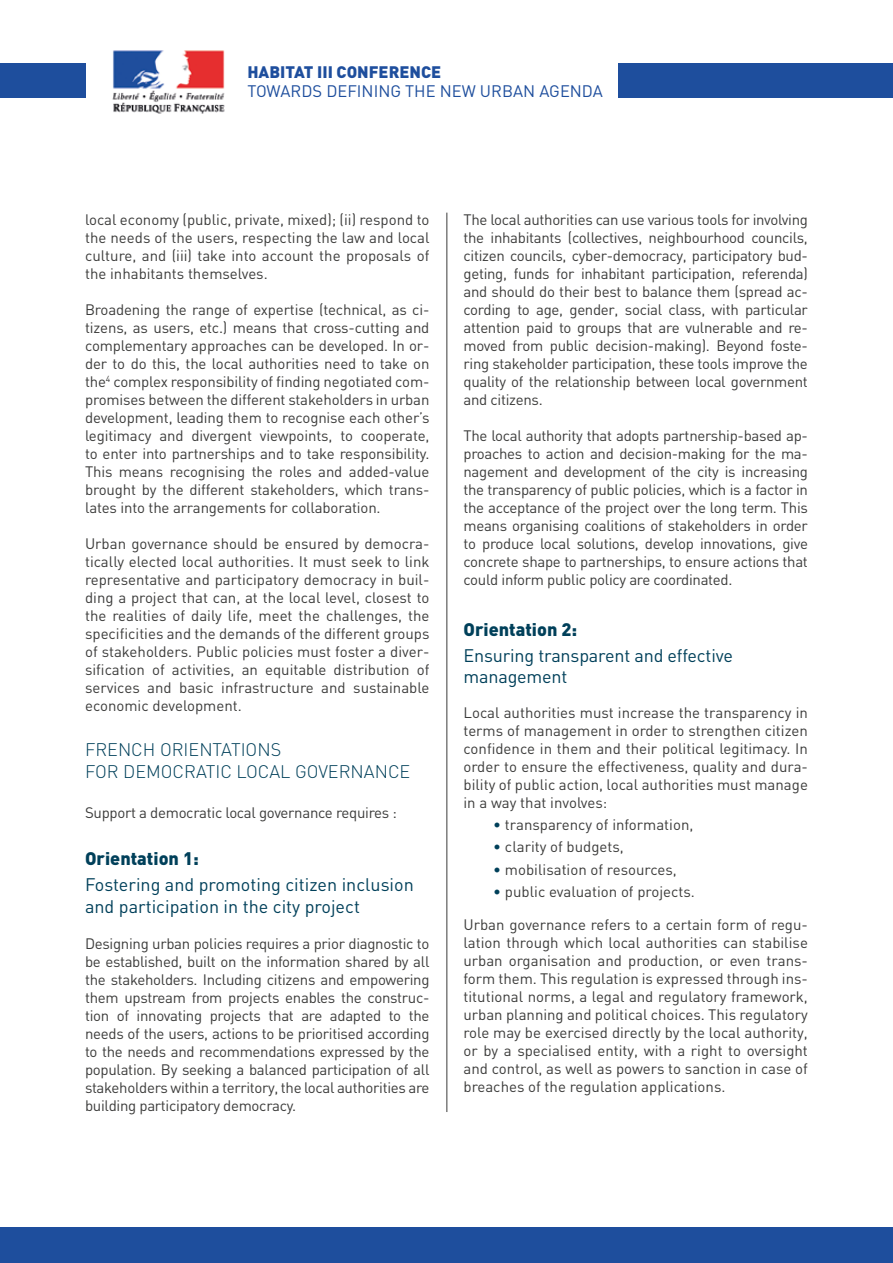
<style>
.page{position:relative;width:893px;height:1263px;background:#fff}
.page>*{position:absolute;margin:0;border:0;box-sizing:border-box;transform-origin:0 0}
.t1{font:18px/21.6px "DIN";color:#00405a}
.t2{font:300 18px/21.6px "DIN";color:#00405a}
.t3{font:900 18px "DIN";color:#00405a}
.t4{font:16.5px "DIN";color:#1e4e9d}
.t5{font:900 16.5px "DIN";color:#1e4e9d}
.t6{font:15px/18px "DIN";letter-spacing:-.01em;color:#3c3c3b;text-align:justify}
.s1{color:#00405a}
</style>
<div class="page">
<hr style="left:446px;top:213px;width:1px;height:899px;background:#3c3c3b">
<div style="left:0;top:1227px;width:893px;height:36px;background:#1e4e9d"></div>
<img style="left:112px;top:50px;width:113px;height:64px">
<div style="left:0;top:64px;width:86px;height:34px;background:#1e4e9d"></div>
<div style="left:618px;top:64px;width:275px;height:34px;background:#1e4e9d"></div>
<p class="t5" style="left:247px;top:61px;width:195px">HABITAT III CONFERENCE</p>
<p class="t4" style="left:247px;top:81px;width:357px">TOWARDS DEFINING THE NEW URBAN AGENDA</p>
<p class="t6" style="left:85px;top:210px;width:346px">local economy (public, private, mixed); (ii) respond to the needs of the users, respecting the law and local culture, and (iii) take into account the proposals of the inhabitants themselves.</p>
<p class="t6" style="left:85px;top:300px;width:346px">Broadening the range of expertise (technical, as ci&shy;tizens, as users, etc.) means that cross-cutting and complementary approaches can be developed. In or&shy;der to do this, the local authorities need to take on the<sup>4</sup> complex responsibility of finding negotiated com&shy;promises between the different stakeholders in urban development, leading them to recognise each other’s legitimacy and divergent viewpoints, to cooperate, to enter into partnerships and to take responsibility.<br>This means recognising the roles and added-value brought by the different stakeholders, which trans&shy;lates into the arrangements for collaboration.</p>
<p class="t6" style="left:85px;top:534px;width:346px">Urban governance should be ensured by democra&shy;tically elected local authorities. It must seek to link representative and participatory democracy in buil&shy;ding a project that can, at the local level, closest to the realities of daily life, meet the challenges, the specificities and the demands of the different groups of stakeholders. Public policies must foster a diver&shy;sification of activities, an equitable distribution of services and basic infrastructure and sustainable economic development.</p>
<p class="t2" style="left:85px;top:739px;width:327px">FRENCH ORIENTATIONS<br>FOR DEMOCRATIC LOCAL GOVERNANCE</p>
<p class="t6" style="left:85px;top:803px;width:313px">Support a democratic local governance requires :</p>
<p class="t3" style="left:85px;top:846px;width:115px">Orientation 1:</p>
<p class="t1" style="left:85px;top:873px;width:330px">Fostering and promoting citizen inclusion and participation in the city project</p>
<p class="t6" style="left:85px;top:934px;width:346px">Designing urban policies requires a prior diagnostic to be established, built on the information shared by all the stakeholders. Including citizens and empowering them upstream from projects enables the construc&shy;tion of innovating projects that are adapted to the needs of the users, actions to be prioritised according to the needs and recommendations expressed by the population. By seeking a balanced participation of all stakeholders within a territory, the local authorities are building participatory democracy.</p>
<p class="t6" style="left:463px;top:210px;width:346px">The local authorities can use various tools for involving the inhabitants (collectives, neighbourhood councils, citizen councils, cyber-democracy, participatory bud&shy;geting, funds for inhabitant participation, referenda) and should do their best to balance them (spread ac&shy;cording to age, gender, social class, with particular attention paid to groups that are vulnerable and re&shy;moved from public decision-making). Beyond foste&shy;ring stakeholder participation, these tools improve the quality of the relationship between local government and citizens.</p>
<p class="t6" style="left:463px;top:426px;width:346px">The local authority that adopts partnership-based ap&shy;proaches to action and decision-making for the ma&shy;nagement and development of the city is increasing the transparency of public policies, which is a factor in the acceptance of the project over the long term. This means organising coalitions of stakeholders in order to produce local solutions, develop innovations, give concrete shape to partnerships, to ensure actions that could inform public policy are coordinated.</p>
<p class="t3" style="left:463px;top:617px;width:115px">Orientation 2:</p>
<p class="t1" style="left:463px;top:644px;width:271px">Ensuring transparent and effective management</p>
<p class="t6" style="left:463px;top:703px;width:346px">Local authorities must increase the transparency in terms of management in order to strengthen citizen confidence in them and their political legitimacy. In order to ensure the effectiveness, quality and dura&shy;bility of public action, local authorities must manage in a way that involves:</p>
<p class="t6" style="left:493px;top:815px;width:202px"><span class="s1">•</span> transparency of information,</p>
<p class="t6" style="left:493px;top:838px;width:132px"><span class="s1">•</span> clarity of budgets,</p>
<p class="t6" style="left:493px;top:860px;width:185px"><span class="s1">•</span> mobilisation of resources,</p>
<p class="t6" style="left:493px;top:882px;width:203px"><span class="s1">•</span> public evaluation of projects.</p>
<p class="t6" style="left:463px;top:915px;width:346px">Urban governance refers to a certain form of regu&shy;lation through which local authorities can stabilise urban organisation and production, or even trans&shy;form them. This regulation is expressed through ins&shy;titutional norms, a legal and regulatory framework, urban planning and political choices. This regulatory role may be exercised directly by the local authority, or by a specialised entity, with a right to oversight and control, as well as powers to sanction in case of breaches of the regulation applications.</p>
</div>
